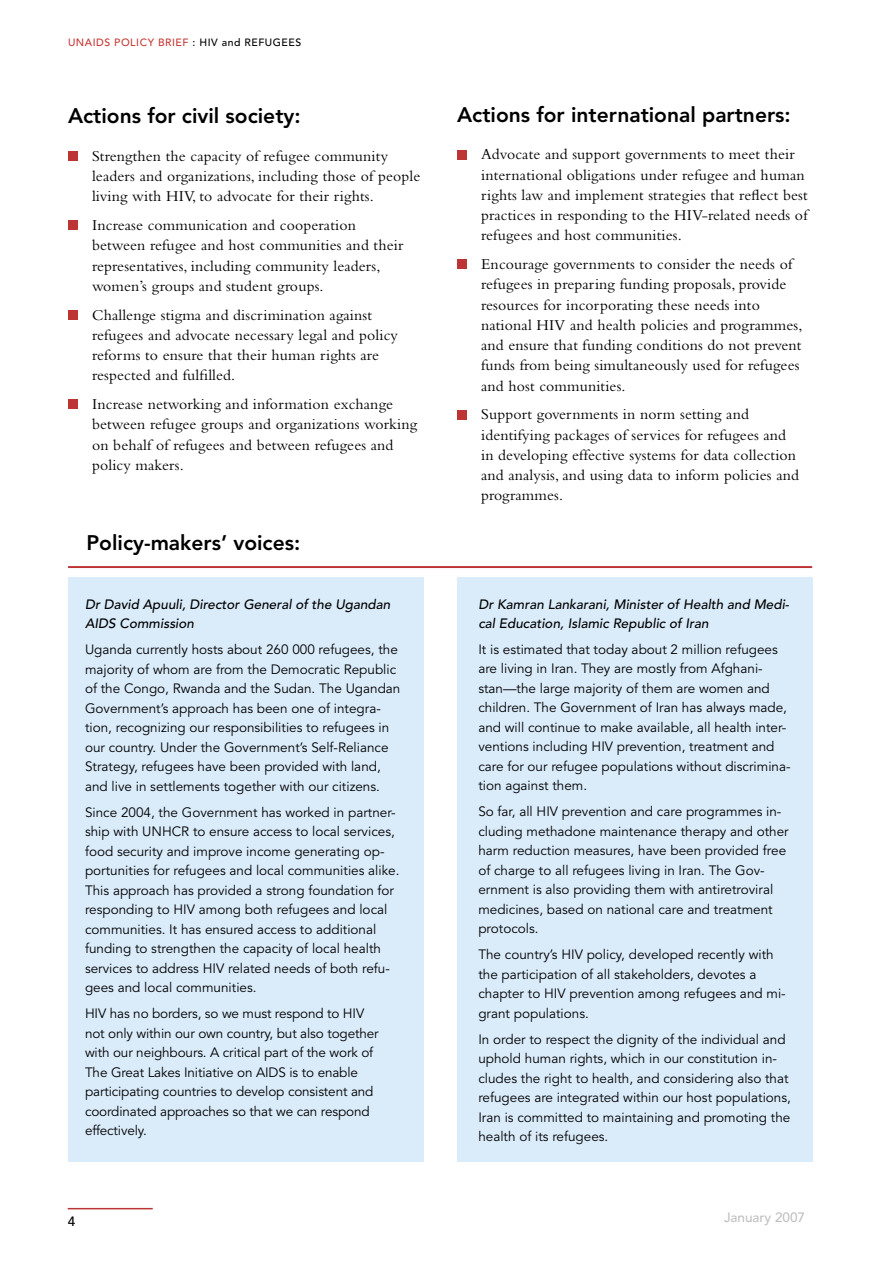
<style>
.page{position:relative;width:893px;height:1263px;background:#fff}
.page>*{position:absolute;margin:0;border:0;box-sizing:border-box;transform-origin:0 0}
.H2_title{font:800 21px "Avenir";color:#000}
.Body_Bullit{font:15.75px/20.2px "Bembo";letter-spacing:.01em;color:#000}
.back_box_body{font:13.5px/19.5px "Avenir";color:#000}
.back_box_title{font:italic 500 13.5px/19.5px "Avenir";color:#000}
.body{font:500 13.5px "Avenir";color:#c0c0c0}
.t1{font:500 13.5px "Avenir LT";color:#000}
.H2_title-2{font:500 10.5px "Avenir";letter-spacing:.05em;color:#c43935}
.s1{color:#000}
</style>
<div class="page">
<div style="left:68px;top:577px;width:355px;height:585px;background:#daebfa"></div>
<div style="left:457px;top:577px;width:355px;height:585px;background:#daebfa"></div>
<hr style="left:68px;top:1208px;width:85px;height:1px;background:#bd3435">
<hr style="left:68px;top:566px;width:744px;height:2px;background:#bd3435">
<div style="left:68px;top:151px;width:9px;height:10px;background:#bd3435"></div>
<div style="left:68px;top:221px;width:9px;height:9px;background:#bd3435"></div>
<div style="left:68px;top:310px;width:9px;height:9px;background:#bd3435"></div>
<div style="left:68px;top:400px;width:9px;height:9px;background:#bd3435"></div>
<div style="left:457px;top:150px;width:9px;height:9px;background:#bd3435"></div>
<div style="left:457px;top:260px;width:9px;height:9px;background:#bd3435"></div>
<div style="left:457px;top:410px;width:9px;height:9px;background:#bd3435"></div>
<p class="H2_title-2" style="left:68px;top:37px;width:235px">UNAIDS POLICY BRIEF <span class="s1">: HIV and REFUGEES</span></p>
<p class="H2_title" style="left:68px;top:104px;width:234px">Actions for civil society:</p>
<p class="Body_Bullit" style="left:92px;top:145px;width:330px">Strengthen the capacity of refugee community leaders and organizations, including those of people living with HIV, to advocate for their rights.</p>
<p class="Body_Bullit" style="left:92px;top:215px;width:313px">Increase communication and cooperation between refugee and host communities and their representatives, including community leaders, women’s groups and student groups.</p>
<p class="Body_Bullit" style="left:92px;top:304px;width:307px">Challenge stigma and discrimination against refugees and advocate necessary legal and policy reforms to ensure that their human rights are respected and fulfilled.</p>
<p class="Body_Bullit" style="left:92px;top:394px;width:327px">Increase networking and information exchange between refugee groups and organizations working on behalf of refugees and between refugees and policy makers.</p>
<p class="H2_title" style="left:86px;top:530px;width:215px">Policy-makers’ voices:</p>
<p class="back_box_title" style="left:85px;top:595px;width:307px">Dr David Apuuli, Director General of the Ugandan<br>AIDS Commission</p>
<p class="back_box_body" style="left:85px;top:640px;width:317px">Uganda currently hosts about 260 000 refugees, the majority of whom are from the Democratic Republic of the Congo, Rwanda and the Sudan. The Ugandan Government’s approach has been one of integra&shy;tion, recognizing our responsibilities to refugees in our country. Under the Government’s Self-Reliance Strategy, refugees have been provided with land, and live in settlements together with our citizens.</p>
<p class="back_box_body" style="left:85px;top:803px;width:316px">Since 2004, the Government has worked in partner&shy;ship with UNHCR to ensure access to local services, food security and improve income generating op&shy;portunities for refugees and local communities alike.<br>This approach has provided a strong foundation for responding to HIV among both refugees and local communities. It has ensured access to additional funding to strengthen the capacity of local health services to address HIV related needs of both refu&shy;gees and local communities.</p>
<p class="back_box_body" style="left:85px;top:1004px;width:295px">HIV has no borders, so we must respond to HIV not only within our own country, but also together with our neighbours. A critical part of the work of The Great Lakes Initiative on AIDS is to enable participating countries to develop consistent and coordinated approaches so that we can respond effectively.</p>
<p class="t1" style="left:68px;top:1214px;width:9px">4</p>
<p class="H2_title" style="left:457px;top:102px;width:335px">Actions for international partners:</p>
<p class="Body_Bullit" style="left:481px;top:144px;width:328px">Advocate and support governments to meet their international obligations under refugee and human rights law and implement strategies that reflect best practices in responding to the HIV-related needs of refugees and host communities.</p>
<p class="Body_Bullit" style="left:481px;top:254px;width:323px">Encourage governments to consider the needs of refugees in preparing funding proposals, provide resources for incorporating these needs into national HIV and health policies and programmes, and ensure that funding conditions do not prevent funds from being simultaneously used for refugees and host communities.</p>
<p class="Body_Bullit" style="left:481px;top:404px;width:319px">Support governments in norm setting and identifying packages of services for refugees and in developing effective systems for data collection and analysis, and using data to inform policies and programmes.</p>
<p class="back_box_title" style="left:478px;top:594px;width:312px">Dr Kamran Lankarani, Minister of Health and Medi&shy;cal Education, Islamic Republic of Iran</p>
<p class="back_box_body" style="left:478px;top:640px;width:314px">It is estimated that today about 2 million refugees are living in Iran. They are mostly from Afghani&shy;stan—the large majority of them are women and children. The Government of Iran has always made, and will continue to make available, all health inter&shy;ventions including HIV prevention, treatment and care for our refugee populations without discrimina&shy;tion against them.</p>
<p class="back_box_body" style="left:478px;top:802px;width:312px">So far, all HIV prevention and care programmes in&shy;cluding methadone maintenance therapy and other harm reduction measures, have been provided free of charge to all refugees living in Iran. The Gov&shy;ernment is also providing them with antiretroviral medicines, based on national care and treatment protocols.</p>
<p class="back_box_body" style="left:478px;top:945px;width:309px">The country’s HIV policy, developed recently with the participation of all stakeholders, devotes a chapter to HIV prevention among refugees and mi&shy;grant populations.</p>
<p class="back_box_body" style="left:478px;top:1029px;width:314px">In order to respect the dignity of the individual and uphold human rights, which in our constitution in&shy;cludes the right to health, and considering also that refugees are integrated within our host populations, Iran is committed to maintaining and promoting the health of its refugees.</p>
<p class="body" style="left:724px;top:1210px;width:83px">January 2007</p>
</div>
